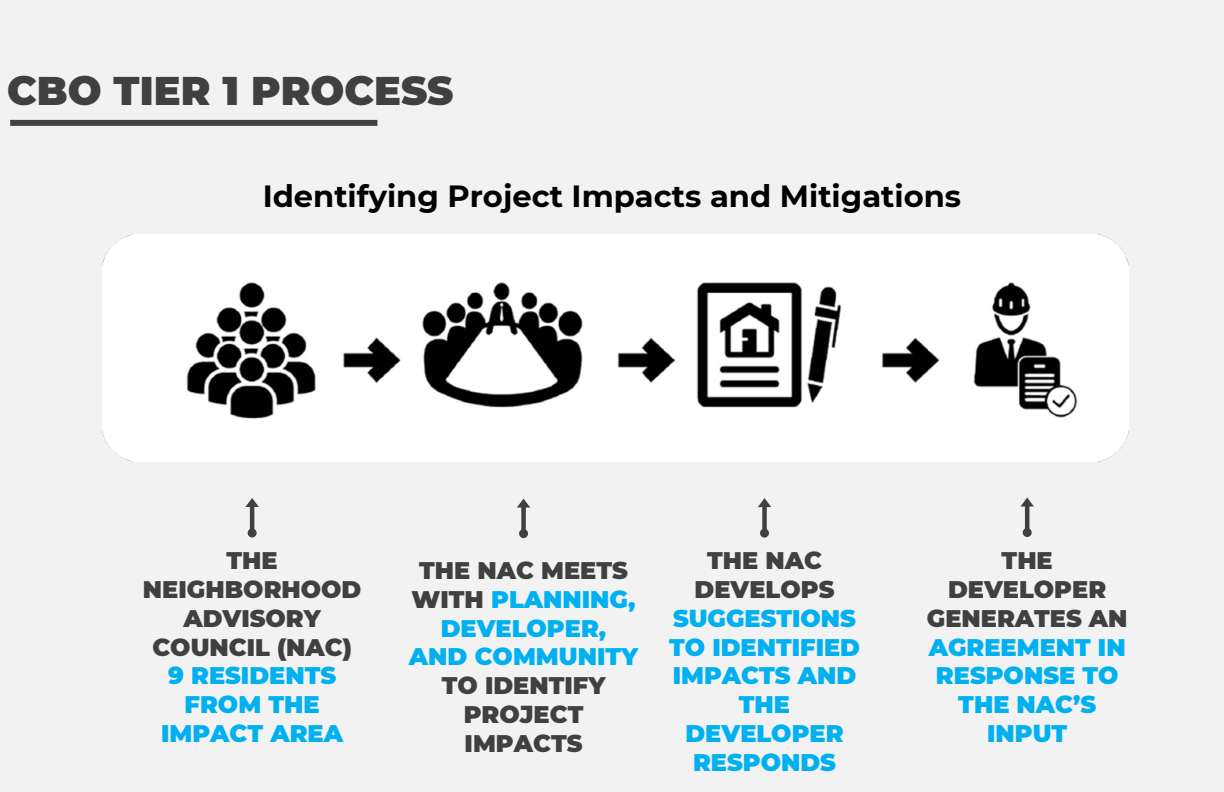
<style>
.page{position:relative;width:1224px;height:792px;background:#f2f2f2}
.page>*{position:absolute;margin:0;border:0;box-sizing:border-box;transform-origin:0 0}
.t1{font:900 40px "Montserrat";color:#404040}
.t2{font:700 30.6px "Montserrat";color:#000}
.t3{font:900 24px/28.8px "Montserrat";color:#00b0f0;text-align:center}
.t4{font:900 24px/28.8px "Montserrat";color:#404040;text-align:center}
.s1{color:#00b0f0}
.s2{color:#404040}
</style>
<div class="page">
<hr style="left:1025px;top:504px;width:4px;height:29px;background:#404040">
<div style="left:1023px;top:528px;width:9px;height:9px;background:#404040;border-radius:50%"></div>
<svg style="left:1020px;top:498px;width:14px;height:9px"></svg>
<div style="left:762px;top:505px;width:5px;height:28px;background:#404040"></div>
<div style="left:760px;top:529px;width:9px;height:9px;background:#404040;border-radius:50%"></div>
<svg style="left:758px;top:498px;width:13px;height:9px"></svg>
<div style="left:521px;top:505px;width:5px;height:29px;background:#404040"></div>
<div style="left:519px;top:529px;width:9px;height:9px;background:#404040;border-radius:50%"></div>
<svg style="left:517px;top:499px;width:13px;height:9px"></svg>
<hr style="left:250px;top:505px;width:4px;height:28px;background:#404040">
<div style="left:248px;top:528px;width:9px;height:9px;background:#404040;border-radius:50%"></div>
<svg style="left:245px;top:498px;width:14px;height:9px"></svg>
<div style="left:10px;top:120px;width:367px;height:6px;background:#404040"></div>
<img style="left:102px;top:234px;width:1026px;height:228px">
<p class="t1" style="left:7px;top:61px;width:448px">CBO TIER 1 PROCESS</p>
<p class="t2" style="left:263px;top:174px;width:700px">Identifying Project Impacts and Mitigations</p>
<p class="t4" style="left:143px;top:545px;width:220px">THE<br>NEIGHBORHOOD<br>ADVISORY<br>COUNCIL (NAC)</p>
<p class="t3" style="left:161px;top:660px;width:184px">9 RESIDENTS<br>FROM THE<br>IMPACT AREA</p>
<p class="t4" style="left:409px;top:555px;width:231px">THE NAC MEETS<br>WITH <span class="s1">PLANNING,<br>DEVELOPER,<br>AND COMMUNITY<br></span>TO IDENTIFY<br>PROJECT<br>IMPACTS</p>
<p class="t4" style="left:707px;top:545px;width:116px">THE NAC</p>
<p class="t3" style="left:673px;top:574px;width:185px"><span class="s2">DEVELOPS<br></span>SUGGESTIONS</p>
<p class="t3" style="left:669px;top:631px;width:193px">TO IDENTIFIED<br>IMPACTS AND<br>THE<br>DEVELOPER<br>RESPONDS</p>
<p class="t3" style="left:927px;top:545px;width:202px"><span class="s2">THE<br>DEVELOPER<br>GENERATES AN<br></span>AGREEMENT IN<br>RESPONSE TO<br>THE NAC’S<br>INPUT</p>
</div>
